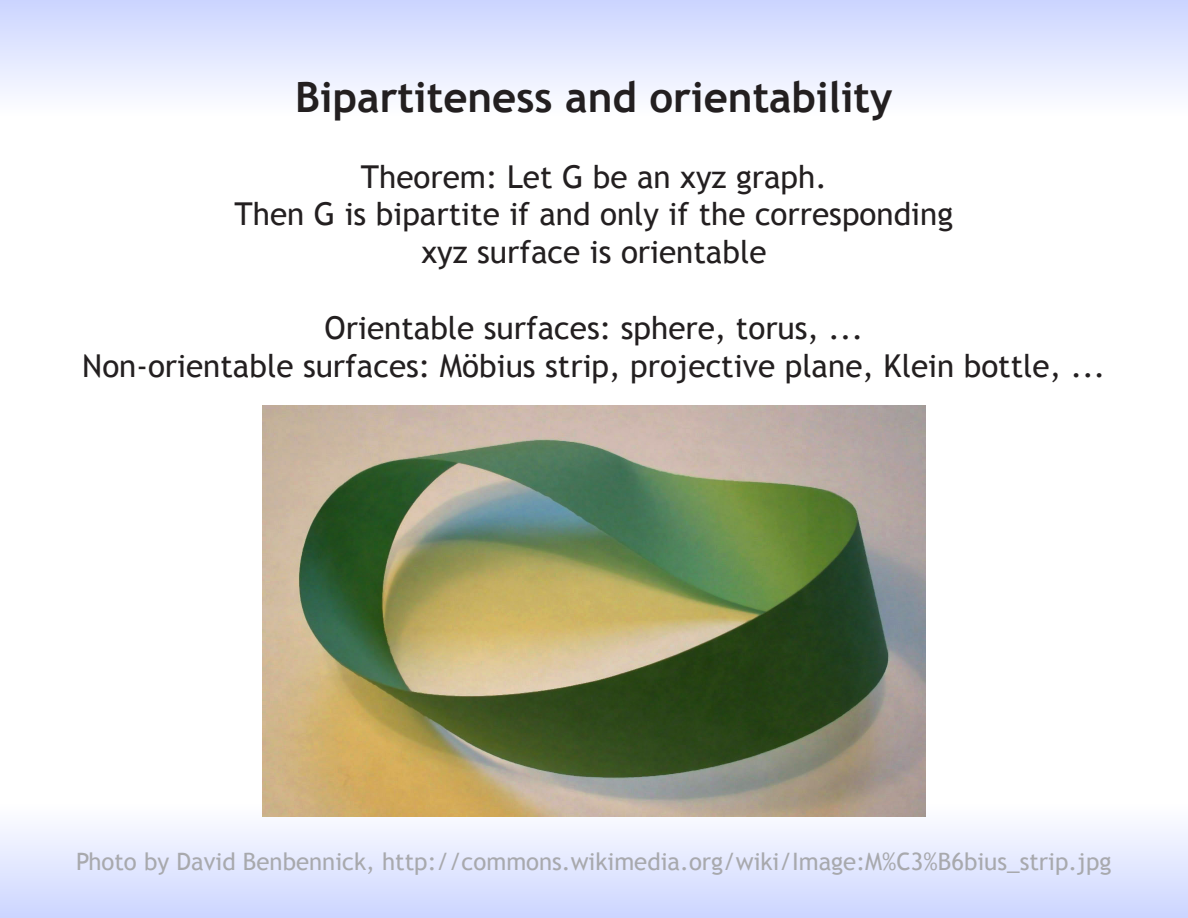
<style>
.page{position:relative;width:1188px;height:918px;background:#fff}
.page>*{position:absolute;margin:0;border:0;box-sizing:border-box;transform-origin:0 0}
.t1{font:700 42px "Trebuchet MS";color:#231f20}
.t2{font:31.5px "Trebuchet MS";color:#231f20}
.t3{font:24px "Trebuchet MS";color:#a8a9ad}
</style>
<div class="page">
<div style="left:0;top:804px;width:1188px;height:114px;background:linear-gradient(to bottom,#fefeff,#ccd5ff)"></div>
<div style="left:0;top:0;width:1188px;height:115px;background:linear-gradient(to bottom,#cbd4ff,#fefeff)"></div>
<img style="left:262px;top:405px;width:664px;height:412px">
<p class="t1" style="left:295px;top:71px;width:599px">Bipartiteness and orientability</p>
<p class="t2" style="left:361px;top:158px;width:468px">Theorem: Let G be an xyz graph.</p>
<p class="t2" style="left:235px;top:196px;width:720px">Then G is bipartite if and only if the corresponding</p>
<p class="t2" style="left:421px;top:234px;width:347px">xyz surface is orientable</p>
<p class="t2" style="left:325px;top:309px;width:540px">Orientable surfaces: sphere, torus, ...</p>
<p class="t2" style="left:82px;top:347px;width:1025px">Non-orientable surfaces: Möbius strip, projective plane, Klein bottle, ...</p>
<p class="t3" style="left:76px;top:847px;width:1037px">Photo by David Benbennick, http://commons.wikimedia.org/wiki/Image:M%C3%B6bius_strip.jpg</p>
</div>
